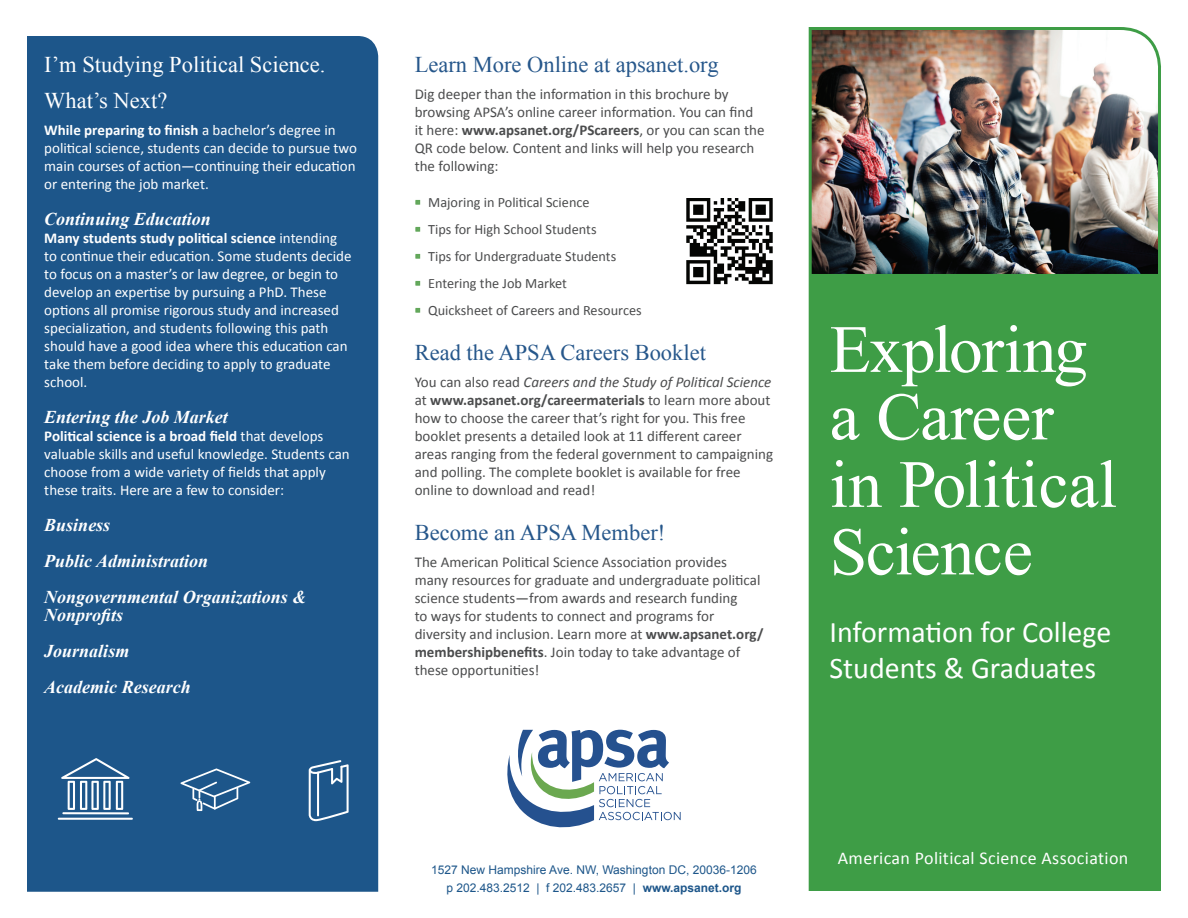
<style>
.page{position:relative;width:1188px;height:918px;background:#fff}
.page>*{position:absolute;margin:0;border:0;box-sizing:border-box;transform-origin:0 0}
.t1{font:67.5px/67.5px "Times New Roman";letter-spacing:-.01em;color:#fff}
.t2{font:30px/36px "Calibri";color:#fff}
.t3{font:22.5px "Times New Roman";color:#26578b}
.t4{font:22.5px/36px "Times New Roman";color:#fff}
.t5{font:italic 700 18px/36px "Times New Roman";color:#fff}
.t6{font:18px "Calibri";letter-spacing:.02em;color:#fff}
.t7{font:15px/18px "Calibri";color:#4b4c4d}
.t8{font:15px/18px "Calibri";color:#fff}
.t9{font:14.25px "Calibri";color:#4b4c4d}
.t10{font:12px/18px "Arial";color:#1d568a;text-align:center}
.s1{font-weight:700}
.s2{color:#62a75a}
.s3{font-style:italic}
</style>
<div class="page">
<img style="left:808px;top:27px;width:353px;height:864px">
<div style="left:27px;top:36px;width:351px;height:856px;background:#1d568a"></div>
<svg style="left:507px;top:730px;width:174px;height:97px"></svg>
<svg style="left:415px;top:200px;width:5px;height:5px"></svg>
<svg style="left:415px;top:227px;width:5px;height:5px"></svg>
<svg style="left:415px;top:254px;width:5px;height:5px"></svg>
<svg style="left:415px;top:281px;width:5px;height:5px"></svg>
<svg style="left:415px;top:308px;width:5px;height:5px"></svg>
<img style="left:687px;top:198px;width:86px;height:87px">
<svg style="left:309px;top:760px;width:40px;height:61px;background:#4977a1"></svg>
<hr style="left:317px;top:772px;width:2px;height:44px;background:#fff">
<svg style="left:181px;top:768px;width:69px;height:43px;background:#40709c"></svg>
<svg style="left:61px;top:758px;width:68px;height:52px"></svg>
<hr style="left:62px;top:812px;width:67px;height:2px;background:#fff">
<hr style="left:58px;top:818px;width:75px;height:2px;background:#fff">
<h3 class="t4" style="left:44px;top:46px;width:283px">I’m Studying Political Science.<br>What’s Next?</h3>
<p class="t8" style="left:44px;top:122px;width:314px"><span class="s1">While preparing to finish</span> a bachelor’s degree in political science, students can decide to pursue two main courses of action—continuing their education or entering the job market.</p>
<p class="t5" style="left:44px;top:201px;width:168px">Continuing Education</p>
<p class="t8" style="left:44px;top:230px;width:309px"><span class="s1">Many students study political science</span> intending to continue their education. Some students decide to focus on a master’s or law degree, or begin to develop an expertise by pursuing a PhD. These options all promise rigorous study and increased specialization, and students following this path should have a good idea where this education can take them before deciding to apply to graduate school.</p>
<p class="t5" style="left:44px;top:399px;width:185px">Entering the Job Market</p>
<p class="t8" style="left:44px;top:428px;width:307px"><span class="s1">Political science is a broad field</span> that develops valuable skills and useful knowledge. Students can choose from a wide variety of fields that apply these traits. Here are a few to consider:</p>
<p class="t5" style="left:44px;top:507px;width:264px">Business<br>Public Administration<br>Nongovernmental Organizations &amp;</p>
<p class="t5" style="left:44px;top:597px;width:148px">Nonprofits<br>Journalism<br>Academic Research</p>
<h3 class="t3" style="left:415px;top:52px;width:305px">Learn More Online at apsanet.org</h3>
<p class="t7" style="left:415px;top:86px;width:351px">Dig deeper than the information in this brochure by browsing APSA’s online career information. You can find it here: <span class="s1">www.apsanet.org/PScareers</span>, or you can scan the QR code below. Content and links will help you research the following:</p>
<p class="t9" style="left:415px;top:196px;width:176px"><span class="s2">▪</span> Majoring in Political Science</p>
<p class="t9" style="left:415px;top:223px;width:183px"><span class="s2">▪</span> Tips for High School Students</p>
<p class="t9" style="left:415px;top:250px;width:203px"><span class="s2">▪</span> Tips for Undergraduate Students</p>
<p class="t9" style="left:415px;top:277px;width:153px"><span class="s2">▪</span> Entering the Job Market</p>
<p class="t9" style="left:415px;top:304px;width:228px"><span class="s2">▪</span> Quicksheet of Careers and Resources</p>
<h3 class="t3" style="left:415px;top:340px;width:293px">Read the APSA Careers Booklet</h3>
<p class="t7" style="left:415px;top:374px;width:360px">You can also read <span class="s3">Careers and the Study of Political Science </span>at <span class="s1">www.apsanet.org/careermaterials</span> to learn more about how to choose the career that’s right for you. This free booklet presents a detailed look at 11 different career areas ranging from the federal government to campaigning and polling. The complete booklet is available for free online to download and read!</p>
<h3 class="t3" style="left:415px;top:520px;width:252px">Become an APSA Member!</h3>
<p class="t7" style="left:415px;top:554px;width:350px">The American Political Science Association provides many resources for graduate and undergraduate political science students—from awards and research funding<br>to ways for students to connect and programs for diversity and inclusion. Learn more at <span class="s1">www.apsanet.org/ membershipbenefits</span>. Join today to take advantage of these opportunities!</p>
<h1 class="t1" style="left:830px;top:315px;width:289px">Exploring a Career in Political<br>Science</h1>
<h2 class="t2" style="left:829px;top:616px;width:283px">Information for College<br>Students &amp; Graduates</h2>
<p class="t10" style="left:431px;top:861px;width:327px">1527 New Hampshire Ave. NW, Washington DC, 20036-1206 p 202.483.2512 | f 202.483.2657 | <span class="s1">www.apsanet.org</span></p>
<p class="t6" style="left:838px;top:851px;width:292px">American Political Science Association</p>
</div>
